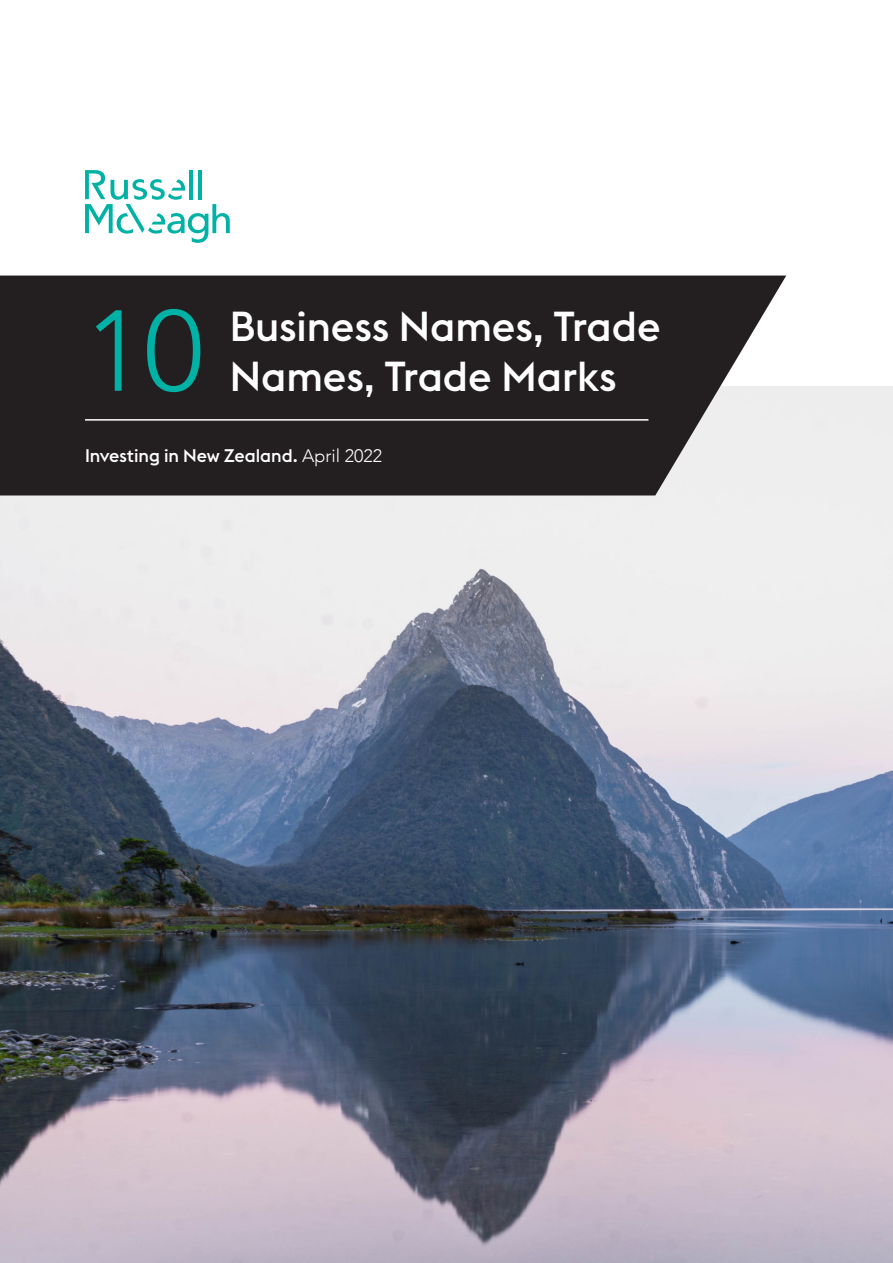
<style>
.page{position:relative;width:893px;height:1263px;background:#fff}
.page>*{position:absolute;margin:0;border:0;box-sizing:border-box;transform-origin:0 0}
.Cover_heading__white{font:300 113.7px "Avenir";color:#00b2a5}
.Document_title__whit{font:500 41.25px "Euclid Flex";color:#fff}
.Document_title__whit-2{font:500 18px "Euclid Flex";color:#fff}
.s1{font-family:"Avenir";font-weight:300}
</style>
<div class="page">
<img style="left:0;top:387px;width:893px;height:876px">
<svg style="left:0;top:276px;width:786px;height:219px;background:#333031"></svg>
<hr style="left:85px;top:419px;width:563px;height:2px;background:#fff">
<svg style="left:85px;top:170px;width:145px;height:73px"></svg>
<p class="Cover_heading__white" style="left:85px;top:284px;width:120px">10</p>
<p class="Document_title__whit" style="left:230px;top:303px;width:433px">Business Names, Trade</p>
<p class="Document_title__whit" style="left:230px;top:352px;width:388px">Names, Trade Marks</p>
<p class="Document_title__whit-2" style="left:85px;top:445px;width:299px">Investing in New Zealand. <span class="s1">April 2022</span></p>
</div>
